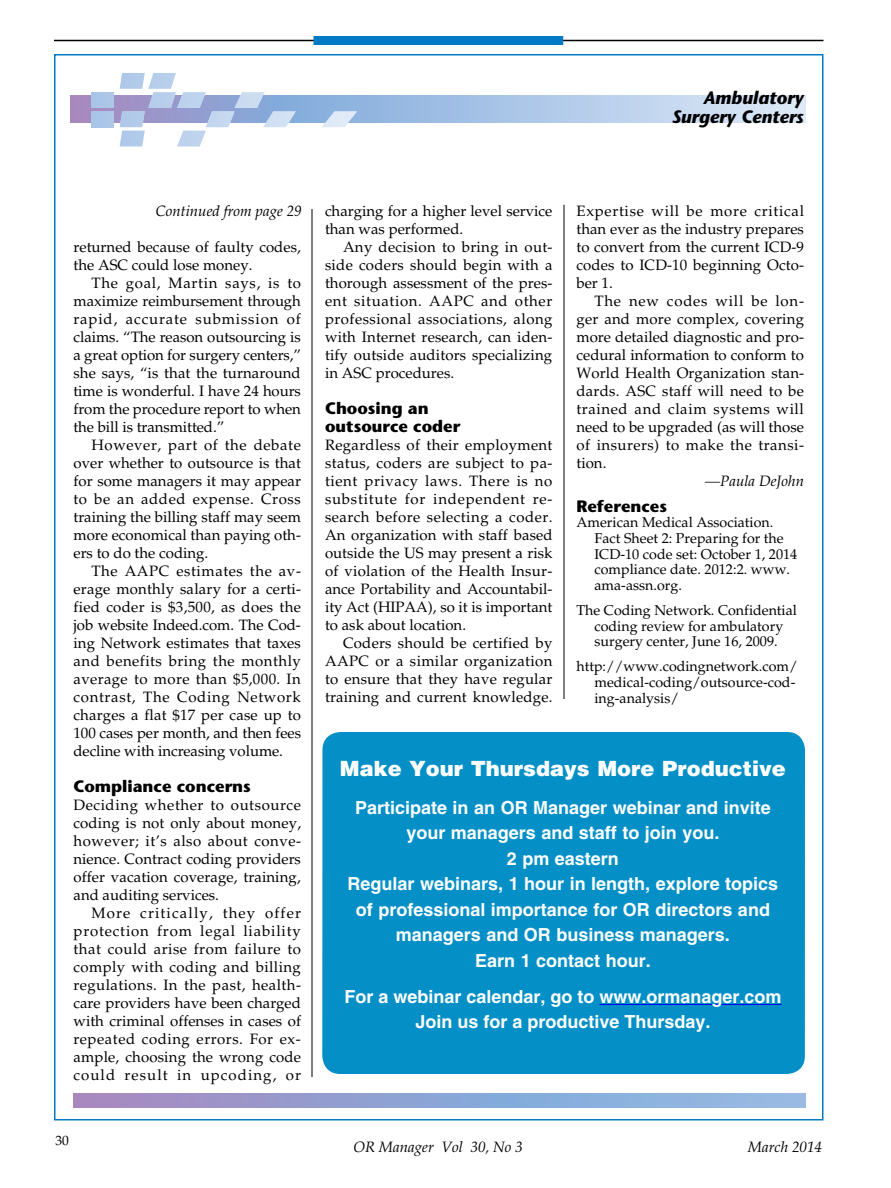
<style>
.page{position:relative;width:891px;height:1188px;background:#fff}
.page>*{position:absolute;margin:0;border:0;box-sizing:border-box;transform-origin:0 0}
.t1{font:900 21px "Helvetica LT Std";color:#fff}
.t2{font:700 18px/25.5px "Helvetica LT Std";color:#fff;text-align:center}
.t3{font:italic 700 18px/19.5px "Stone Sans Std";color:#000;text-align:right}
.t4{font:700 16.5px/18px "Stone Sans Std";color:#000}
.t5{font:15px/18px "Palatino LT Std";color:#000;text-align:justify}
.t6{font:italic 15px "Palatino LT Std";color:#000}
.t7{font:14.25px/15.8px "Palatino LT Std";color:#000}
.t8{font:13.5px "Palatino LT Std";color:#000}
.t9{font:500 12px/13.5px "Stone Sans Std";letter-spacing:-.015em;color:#000}
.t10{font:600 12px/13.5px "Stone Sans Std";letter-spacing:-.025em;color:#000}
</style>
<div class="page">
<div style="left:54px;top:54px;width:770px;height:1066px;background:#fff;border:2px solid #007ac2"></div>
<hr style="left:312px;top:209px;width:1px;height:868px;background:#000">
<hr style="left:564px;top:205px;width:1px;height:494px;background:#000">
<hr style="left:54px;top:40px;width:770px;height:1px;background:#000">
<div style="left:314px;top:36px;width:249px;height:9px;background:#007ac2"></div>
<svg style="left:73px;top:1094px;width:732px;height:13px;background:#93a3d3"></svg>
<svg style="left:71px;top:96px;width:734px;height:27px;background:#b1c7e7"></svg>
<div style="left:91px;top:92px;width:22px;height:16px;background:#aac5e7"></div>
<div style="left:91px;top:111px;width:22px;height:16px;background:#aac5e7"></div>
<svg style="left:322px;top:111px;width:35px;height:16px"></svg>
<svg style="left:120px;top:73px;width:176px;height:73px"></svg>
<div style="left:322px;top:732px;width:483px;height:342px;background:#0490c7;border-radius:18px"></div>
<hr style="left:599px;top:1004px;width:182px;height:1px;background:#0000fe">
<p class="t3" style="left:672px;top:88px;width:133px">Ambulatory<br>Surgery Centers</p>
<p class="t6" style="left:156px;top:202px;width:147px">Continued from page 29</p>
<p class="t5" style="left:74px;top:238px;width:229px">returned because of faulty codes, the ASC could lose money.</p>
<p class="t5" style="left:74px;top:274px;width:229px;text-indent:18px">The goal, Martin says, is to maximize reimbursement through rapid, accurate submission of claims. “The reason outsourcing is a great option for surgery centers,” she says, “is that the turnaround time is wonderful. I have 24 hours from the procedure report to when the bill is transmitted.”</p>
<p class="t5" style="left:74px;top:436px;width:229px;text-indent:18px">However, part of the debate over whether to outsource is that for some managers it may appear to be an added expense. Cross training the billing staff may seem more economical than paying oth&shy;ers to do the coding.</p>
<p class="t5" style="left:74px;top:562px;width:229px;text-indent:18px">The AAPC estimates the av&shy;erage monthly salary for a certi&shy;fied coder is $3,500, as does the job website Indeed.com. The Cod&shy;ing Network estimates that taxes and benefits bring the monthly average to more than $5,000. In contrast, The Coding Network charges a flat $17 per case up to 100 cases per month, and then fees decline with increasing volume.</p>
<p class="t4" style="left:74px;top:777px;width:179px">Compliance concerns</p>
<p class="t5" style="left:74px;top:796px;width:229px">Deciding whether to outsource coding is not only about money, however; it’s also about conve&shy;nience. Contract coding providers offer vacation coverage, training, and auditing services.</p>
<p class="t5" style="left:74px;top:904px;width:229px;text-indent:18px">More critically, they offer protection from legal liability that could arise from failure to comply with coding and billing regulations. In the past, health&shy;care providers have been charged with criminal offenses in cases of repeated coding errors. For ex&shy;ample, choosing the wrong code could result in upcoding, or</p>
<p class="t10" style="left:101px;top:891px;width:157px;text-indent:-18px">Lee Anne Blackwell, EMBA, BSN,<br>RN, CNOR</p>
<p class="t9" style="left:101px;top:931px;width:182px">Practice Partners in Healthcare, Inc,<br>Birmingham, Alabama</p>
<p class="t9" style="left:101px;top:985px;width:200px">Director, Ambulatory Surgery, BayCare<br>Health System, Clearwater, Florida</p>
<p class="t8" style="left:56px;top:1133px;width:15px">30</p>
<p class="t5" style="left:325px;top:202px;width:229px">charging for a higher level service than was performed.</p>
<p class="t5" style="left:325px;top:238px;width:229px;text-indent:18px">Any decision to bring in out&shy;side coders should begin with a thorough assessment of the pres&shy;ent situation. AAPC and other professional associations, along with Internet research, can iden&shy;tify outside auditors specializing in ASC procedures.</p>
<p class="t4" style="left:325px;top:399px;width:137px">Choosing an outsource coder</p>
<p class="t5" style="left:325px;top:436px;width:229px">Regardless of their employment status, coders are subject to pa&shy;tient privacy laws. There is no substitute for independent re&shy;search before selecting a coder.<br>An organization with staff based outside the US may present a risk of violation of the Health Insur&shy;ance Portability and Accountabil&shy;ity Act (HIPAA), so it is important to ask about location.</p>
<p class="t5" style="left:325px;top:634px;width:229px;text-indent:18px">Coders should be certified by AAPC or a similar organization to ensure that they have regular training and current knowledge.</p>
<p class="t5" style="left:577px;top:202px;width:229px">Expertise will be more critical than ever as the industry prepares to convert from the current ICD-9 codes to ICD-10 beginning Octo&shy;ber 1.</p>
<p class="t5" style="left:577px;top:292px;width:229px;text-indent:18px">The new codes will be lon&shy;ger and more complex, covering more detailed diagnostic and pro&shy;cedural information to conform to World Health Organization stan&shy;dards. ASC staff will need to be trained and claim systems will need to be upgraded (as will those of insurers) to make the transi&shy;tion.</p>
<p class="t6" style="left:705px;top:472px;width:100px">—Paula DeJohn</p>
<p class="t4" style="left:576px;top:497px;width:92px">References</p>
<p class="t7" style="left:594px;top:515px;width:204px;text-indent:-18px">American Medical Association.<br>Fact Sheet 2: Preparing for the<br>ICD-10 code set: October 1, 2014 compliance date. 2012:2. www. ama-assn.org.</p>
<p class="t7" style="left:576px;top:603px;width:222px;text-align:center">The Coding Network. Confidential coding review for ambulatory surgery center, June 16, 2009.</p>
<p class="t7" style="left:594px;top:659px;width:205px;text-indent:-18px">http://www.codingnetwork.com/ medical-coding/outsource-cod&shy;ing-analysis/</p>
<h1 class="t1" style="left:340px;top:755px;width:448px">Make Your Thursdays More Productive</h1>
<p class="t2" style="left:348px;top:794px;width:432px">Participate in an OR Manager webinar and invite your managers and staff to join you.<br>2 pm eastern<br>Regular webinars, 1 hour in length, explore topics of professional importance for OR directors and managers and OR business managers.<br>Earn 1 contact hour.</p>
<p class="t2" style="left:344px;top:983px;width:439px">For a webinar calendar, go to www.ormanager.com<br>Join us for a productive Thursday.</p>
<p class="t6" style="left:353px;top:1138px;width:171px">OR Manager Vol 30, No 3</p>
<p class="t6" style="left:748px;top:1138px;width:76px">March 2014</p>
</div>
